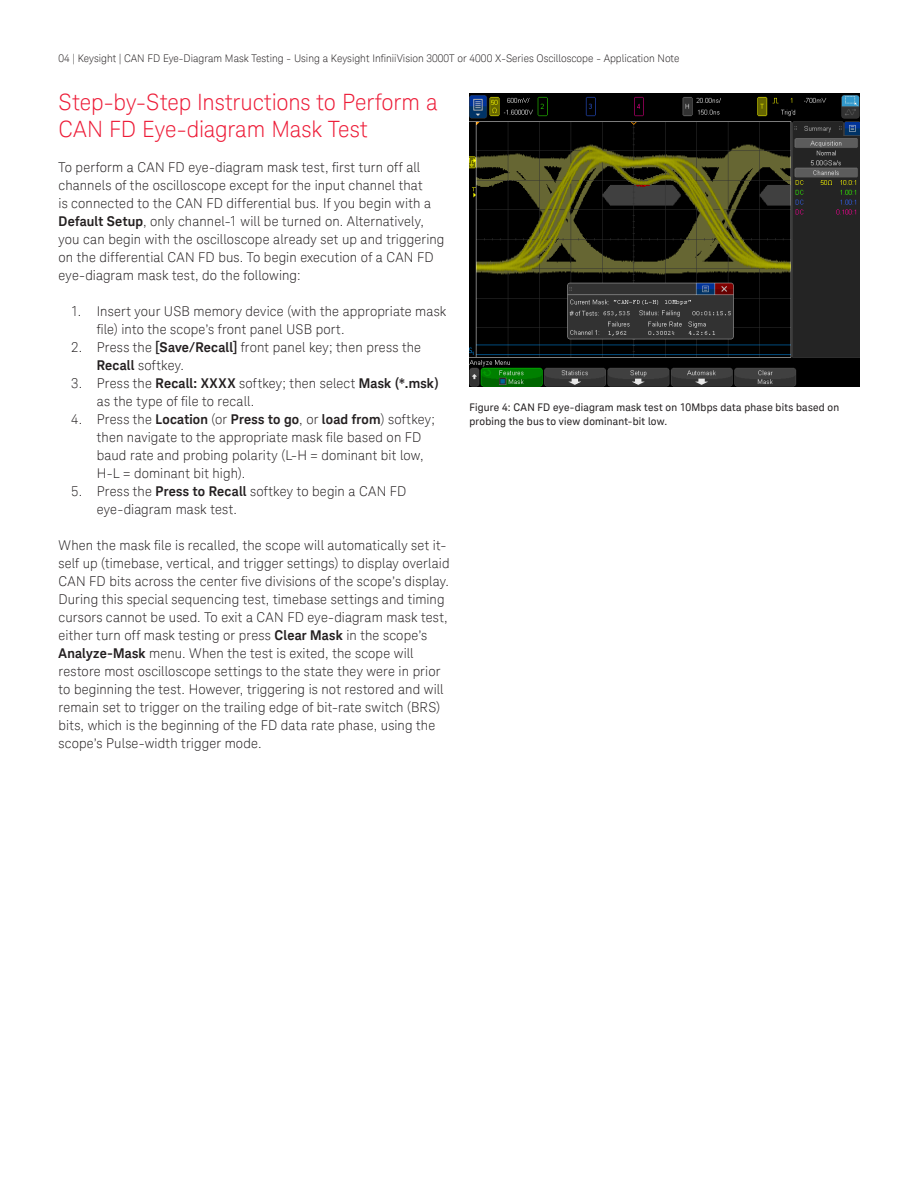
<style>
.page{position:relative;width:918px;height:1188px;background:#fff}
.page>*{position:absolute;margin:0;border:0;box-sizing:border-box;transform-origin:0 0}
.K_Heading_1{font:300 22.5px/27px "Keysight Sans";letter-spacing:-.005em;color:#ed1a36}
.K_Body_Text{font:300 13.5px/18px "Keysight Sans";letter-spacing:.01em;color:#231f20}
.t1{font:300 10.5px "Keysight Sans";color:#231f20}
.K_Captions{font:10.5px/13.5px "Keysight Sans";letter-spacing:.02em;color:#231f20}
.s1{font-weight:700}
</style>
<div class="page">
<img style="left:469px;top:94px;width:390px;height:292px">
<p class="t1" style="left:59px;top:52px;width:622px">04 | Keysight | CAN FD Eye-Diagram Mask Testing - Using a Keysight InfiniiVision 3000T or 4000 X-Series Oscilloscope - Application Note</p>
<p class="K_Heading_1" style="left:59px;top:89px;width:381px">Step-by-Step Instructions to Perform a<br>CAN FD Eye-diagram Mask Test</p>
<p class="K_Body_Text" style="left:59px;top:158px;width:387px">To perform a CAN FD eye-diagram mask test, first turn off all channels of the oscilloscope except for the input channel that<br>is connected to the CAN FD differential bus. If you begin with a <span class="s1">Default Setup</span>, only channel-1 will be turned on. Alternatively, you can begin with the oscilloscope already set up and triggering on the differential CAN FD bus. To begin execution of a CAN FD eye-diagram mask test, do the following:</p>
<p class="K_Body_Text" style="left:97px;top:302px;width:351px;text-indent:-26px">1. Insert your USB memory device (with the appropriate mask file) into the scope’s front panel USB port.</p>
<p class="K_Body_Text" style="left:97px;top:338px;width:326px;text-indent:-26px">2. Press the <span class="s1">[Save/Recall]</span> front panel key; then press the<br><span class="s1">Recall</span> softkey.</p>
<p class="K_Body_Text" style="left:97px;top:374px;width:343px;text-indent:-26px">3. Press the <span class="s1">Recall: XXXX</span> softkey; then select <span class="s1">Mask (*.msk) </span>as the type of file to recall.</p>
<p class="K_Body_Text" style="left:97px;top:410px;width:340px;text-indent:-26px">4. Press the <span class="s1">Location</span> (or <span class="s1">Press to go</span>, or <span class="s1">load from</span>) softkey; then navigate to the appropriate mask file based on FD baud rate and probing polarity (L-H = dominant bit low, H-L = dominant bit high).</p>
<p class="K_Body_Text" style="left:97px;top:482px;width:311px;text-indent:-26px">5. Press the <span class="s1">Press to Recall</span> softkey to begin a CAN FD eye-diagram mask test.</p>
<p class="K_Body_Text" style="left:59px;top:536px;width:393px">When the mask file is recalled, the scope will automatically set it&shy;self up (timebase, vertical, and trigger settings) to display overlaid CAN FD bits across the center five divisions of the scope’s display.<br>During this special sequencing test, timebase settings and timing cursors cannot be used. To exit a CAN FD eye-diagram mask test, either turn off mask testing or press <span class="s1">Clear Mask</span> in the scope’s <span class="s1">Analyze-Mask</span> menu. When the test is exited, the scope will restore most oscilloscope settings to the state they were in prior to beginning the test. However, triggering is not restored and will remain set to trigger on the trailing edge of bit-rate switch (BRS) bits, which is the beginning of the FD data rate phase, using the scope’s Pulse-width trigger mode.</p>
<p class="K_Captions" style="left:469px;top:401px;width:371px">Figure 4: CAN FD eye-diagram mask test on 10Mbps data phase bits based on probing the bus to view dominant-bit low.</p>
</div>
